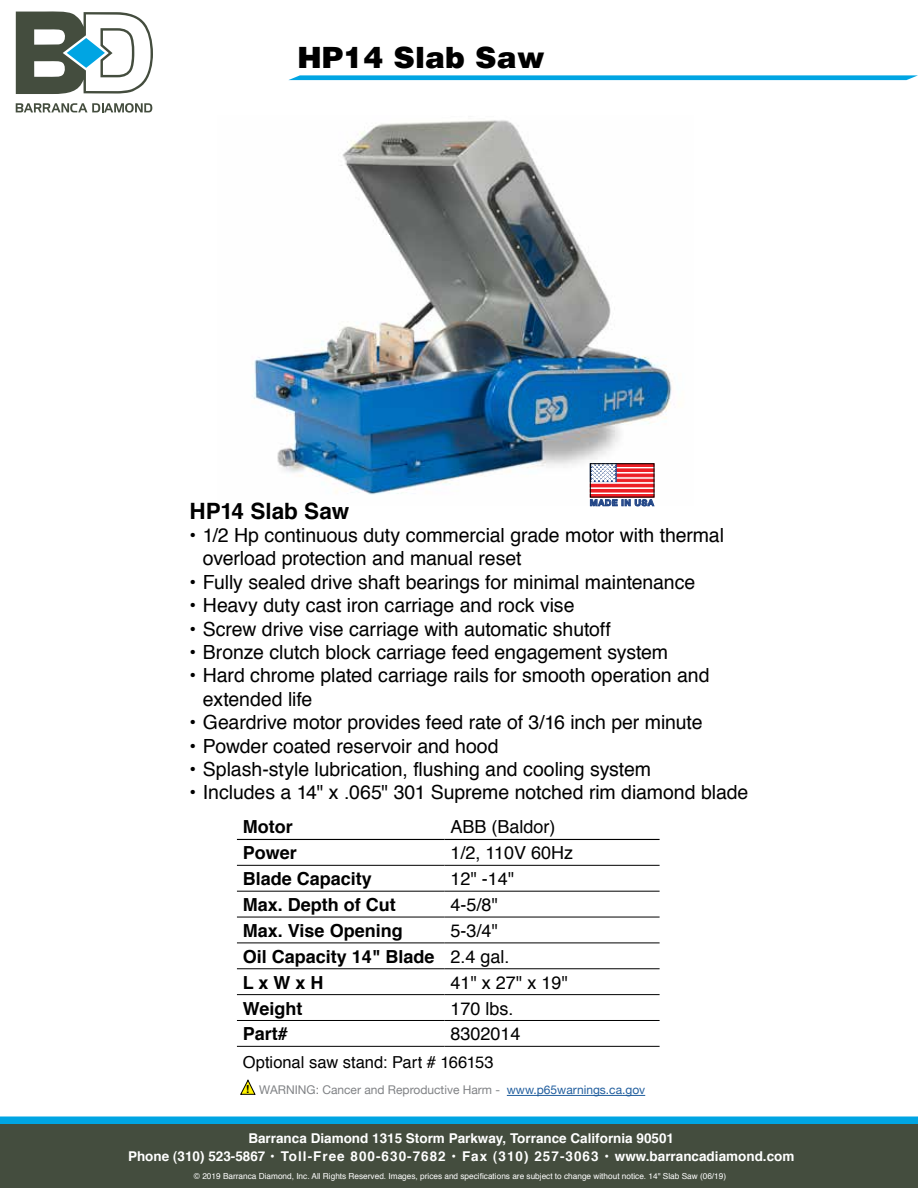
<style>
.page{position:relative;width:918px;height:1188px;background:#fff}
.page>*{position:absolute;margin:0;border:0;box-sizing:border-box;transform-origin:0 0}
.t1{font:900 30px "Helvetica";color:#000}
.t2{font:700 22.5px "Helvetica";color:#000}
.t3{font:19.5px/23.4px "Helvetica";letter-spacing:-.005em;color:#000}
.t4{font:700 18px/25.8px "Helvetica";color:#000}
.t5{font:18px "Helvetica";color:#000}
.t6{font:16.5px "Helvetica";color:#000}
.t7{font:700 13.5px/18px "Helvetica";color:#fff;text-align:center}
.t8{font:12px "Helvetica Neue";color:#808285}
.t9{font:700 8.7px "Helvetica Neue";letter-spacing:.07em;color:#224687}
.t10{font:8.25px "Helvetica";color:#fff}
.s1{font-weight:400}
.s2{font-family:"Helvetica";font-weight:700;font-size:11.1px;color:#000}
.s3{color:#215e9e}
</style>
<div class="page">
<div style="left:0;top:1124px;width:918px;height:64px;background:#444d3e"></div>
<div style="left:0;top:1117px;width:918px;height:7px;background:#00a5e3"></div>
<svg style="left:289px;top:75px;width:629px;height:5px"></svg>
<svg style="left:16px;top:103px;width:136px;height:10px"></svg>
<svg style="left:16px;top:11px;width:137px;height:83px"></svg>
<img style="left:254px;top:120px;width:418px;height:385px">
<hr style="left:237px;top:865px;width:208px;height:1px;background:#000">
<hr style="left:445px;top:865px;width:215px;height:1px;background:#000">
<hr style="left:237px;top:891px;width:208px;height:1px;background:#000">
<hr style="left:445px;top:891px;width:215px;height:1px;background:#000">
<hr style="left:237px;top:917px;width:208px;height:1px;background:#000">
<hr style="left:445px;top:917px;width:215px;height:1px;background:#000">
<hr style="left:237px;top:943px;width:208px;height:1px;background:#000">
<hr style="left:445px;top:943px;width:215px;height:1px;background:#000">
<hr style="left:237px;top:968px;width:208px;height:1px;background:#000">
<hr style="left:445px;top:968px;width:215px;height:1px;background:#000">
<hr style="left:237px;top:994px;width:208px;height:1px;background:#000">
<hr style="left:445px;top:994px;width:215px;height:1px;background:#000">
<hr style="left:237px;top:1020px;width:208px;height:1px;background:#000">
<hr style="left:445px;top:1020px;width:215px;height:1px;background:#000">
<hr style="left:237px;top:1046px;width:208px;height:1px;background:#000">
<hr style="left:445px;top:1046px;width:215px;height:1px;background:#000">
<hr style="left:237px;top:839px;width:208px;height:1px;background:#000">
<hr style="left:445px;top:839px;width:215px;height:1px;background:#000">
<svg style="left:592px;top:466px;width:60px;height:29px"></svg>
<div style="left:616px;top:469px;width:38px;height:3px;border:1px solid #ed1d24"></div>
<div style="left:616px;top:474px;width:38px;height:3px;border:1px solid #ed1d24"></div>
<div style="left:616px;top:479px;width:38px;height:3px;border:1px solid #ed1d24"></div>
<div style="left:590px;top:484px;width:64px;height:3px;border:1px solid #ed1d24"></div>
<div style="left:590px;top:489px;width:64px;height:3px;border:1px solid #ed1d24"></div>
<div style="left:590px;top:464px;width:26px;height:18px;border:1px solid #224687"></div>
<svg style="left:592px;top:466px;width:23px;height:15px"></svg>
<svg style="left:590px;top:499px;width:64px;height:7px"></svg>
<hr style="left:507px;top:1095px;width:138px;height:1px;background:#215e9e">
<svg style="left:240px;top:1079px;width:16px;height:16px"></svg>
<h1 class="t1" style="left:297px;top:39px;width:250px">HP14 Slab Saw</h1>
<p class="t9" style="left:590px;top:497px;width:66px">MADE IN USA</p>
<p class="t2" style="left:189px;top:495px;width:161px">HP14 Slab Saw</p>
<p class="t3" style="left:203px;top:525px;width:523px;text-indent:-13px">• 1/2 Hp continuous duty commercial grade motor with thermal overload protection and manual reset</p>
<p class="t3" style="left:189px;top:571px;width:507px">• Fully sealed drive shaft bearings for minimal maintenance</p>
<p class="t3" style="left:189px;top:595px;width:387px">• Heavy duty cast iron carriage and rock vise</p>
<p class="t3" style="left:189px;top:618px;width:423px">• Screw drive vise carriage with automatic shutoff</p>
<p class="t3" style="left:189px;top:642px;width:480px">• Bronze clutch block carriage feed engagement system</p>
<p class="t3" style="left:203px;top:665px;width:508px;text-indent:-13px">• Hard chrome plated carriage rails for smooth operation and extended life</p>
<p class="t3" style="left:189px;top:712px;width:515px">• Geardrive motor provides feed rate of 3/16 inch per minute</p>
<p class="t3" style="left:189px;top:735px;width:311px">• Powder coated reservoir and hood</p>
<p class="t3" style="left:189px;top:759px;width:463px">• Splash-style lubrication, flushing and cooling system</p>
<p class="t3" style="left:189px;top:782px;width:560px">• Includes a 14" x .065" 301 Supreme notched rim diamond blade</p>
<p class="t4" style="left:243px;top:815px;width:51px">Motor</p>
<p class="t5" style="left:451px;top:815px;width:107px">ABB (Baldor)</p>
<p class="t4" style="left:243px;top:841px;width:56px">Power</p>
<p class="t5" style="left:451px;top:841px;width:124px">1/2, 110V 60Hz</p>
<p class="t4" style="left:243px;top:867px;width:131px">Blade Capacity</p>
<p class="t5" style="left:451px;top:867px;width:65px">12" -14"</p>
<p class="t4" style="left:243px;top:893px;width:154px">Max. Depth of Cut</p>
<p class="t5" style="left:451px;top:893px;width:49px">4-5/8"</p>
<p class="t4" style="left:243px;top:919px;width:161px">Max. Vise Opening</p>
<p class="t4" style="left:243px;top:919px;width:268px;text-indent:208px"><span class="s1">5-3/4"<br></span>Oil Capacity 14" Blade <span class="s1">2.4 gal.<br></span>L x W x H</p>
<p class="t5" style="left:451px;top:970px;width:119px">41" x 27" x 19"</p>
<p class="t4" style="left:243px;top:996px;width:61px">Weight</p>
<p class="t5" style="left:451px;top:996px;width:65px">170 lbs.</p>
<p class="t4" style="left:243px;top:1022px;width:47px">Part#</p>
<p class="t5" style="left:451px;top:1022px;width:72px">8302014</p>
<p class="t6" style="left:243px;top:1051px;width:252px">Optional saw stand: Part # 166153</p>
<p class="t8" style="left:246px;top:1081px;width:401px"><span class="s2">!</span> WARNING: Cancer and Reproductive Harm - <span class="s3">www.p65warnings.ca.gov</span></p>
<p class="t7" style="left:128px;top:1130px;width:668px">Barranca Diamond 1315 Storm Parkway, Torrance California 90501<br>Phone (310) 523-5867 • Toll-Free 800-630-7682 • Fax (310) 257-3063 • www.barrancadiamond.com</p>
<p class="t10" style="left:194px;top:1170px;width:534px">© 2019 Barranca Diamond, Inc. All Rights Reserved. Images, prices and specifications are subject to change without notice. 14" Slab Saw (06/19)</p>
</div>
